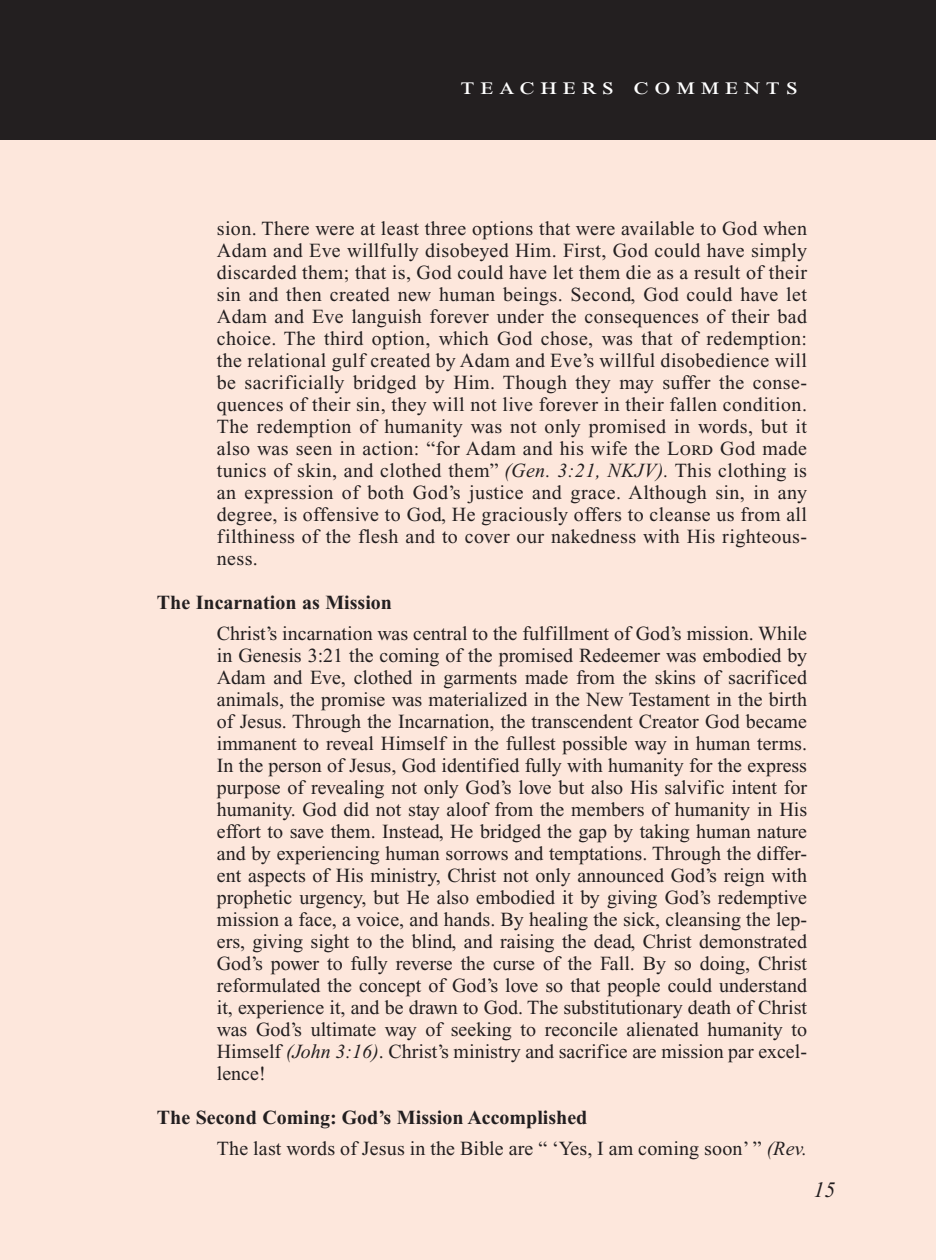
<style>
.page{position:relative;width:936px;height:1260px;background:#fff}
.page>*{position:absolute;margin:0;border:0;box-sizing:border-box;transform-origin:0 0}
.Teachers_Comments_He{font:24px "Times New Roman PS Std";letter-spacing:.2em;color:#fff;scale:1.2 1}
.PageNumbers{font:italic 22px "Times New Roman PS Std";color:#231f20}
.Objectives_Body_Text{font:20px/22px "Times New Roman PS Std";letter-spacing:.01em;color:#231f20;text-align:justify}
.Roman_Numeral_Sub_He{font:700 20px "Times New Roman PS Std";color:#231f20}
.s1{font-style:italic}
</style>
<div class="page">
<div style="left:0;top:134px;width:936px;height:1126px;background:#fde7dc"></div>
<div style="left:0;top:0;width:936px;height:140px;background:#231f20"></div>
<p class="Teachers_Comments_He" style="left:461px;top:73px;width:283px">teachers comments</p>
<p class="Objectives_Body_Text" style="left:217px;top:218px;width:592px">sion. There were at least three options that were available to God when Adam and Eve willfully disobeyed Him. First, God could have simply discarded them; that is, God could have let them die as a result of their sin and then created new human beings. Second, God could have let Adam and Eve languish forever under the consequences of their bad choice. The third option, which God chose, was that of redemption: the relational gulf created by Adam and Eve’s willful disobedience will be sacrificially bridged by Him. Though they may suffer the conse&shy;quences of their sin, they will not live forever in their fallen condition.<br>The redemption of humanity was not only promised in words, but it also was seen in action: “for Adam and his wife the Lord God made tunics of skin, and clothed them” <span class="s1">(Gen. 3:21, NKJV).</span> This clothing is an expression of both God’s justice and grace. Although sin, in any degree, is offensive to God, He graciously offers to cleanse us from all filthiness of the flesh and to cover our nakedness with His righteous&shy;ness.</p>
<p class="Roman_Numeral_Sub_He" style="left:157px;top:592px;width:237px">The Incarnation as Mission</p>
<p class="Objectives_Body_Text" style="left:217px;top:623px;width:592px">Christ’s incarnation was central to the fulfillment of God’s mission. While in Genesis 3:21 the coming of the promised Redeemer was embodied by Adam and Eve, clothed in garments made from the skins of sacrificed animals, the promise was materialized in the New Testament in the birth of Jesus. Through the Incarnation, the transcendent Creator God became immanent to reveal Himself in the fullest possible way in human terms.<br>In the person of Jesus, God identified fully with humanity for the express purpose of revealing not only God’s love but also His salvific intent for humanity. God did not stay aloof from the members of humanity in His effort to save them. Instead, He bridged the gap by taking human nature and by experiencing human sorrows and temptations. Through the differ&shy;ent aspects of His ministry, Christ not only announced God’s reign with prophetic urgency, but He also embodied it by giving God’s redemptive mission a face, a voice, and hands. By healing the sick, cleansing the lep&shy;ers, giving sight to the blind, and raising the dead, Christ demonstrated God’s power to fully reverse the curse of the Fall. By so doing, Christ reformulated the concept of God’s love so that people could understand it, experience it, and be drawn to God. The substitutionary death of Christ was God’s ultimate way of seeking to reconcile alienated humanity to Himself <span class="s1">(John 3:16)</span>. Christ’s ministry and sacrifice are mission par excel&shy;lence!</p>
<p class="Roman_Numeral_Sub_He" style="left:157px;top:1107px;width:432px">The Second Coming: God’s Mission Accomplished</p>
<p class="Objectives_Body_Text" style="left:217px;top:1138px;width:592px">The last words of Jesus in the Bible are “ ‘Yes, I am coming soon’ ” <span class="s1">(Rev.</span></p>
<p class="PageNumbers" style="left:813px;top:1178px;width:23px">15</p>
</div>
